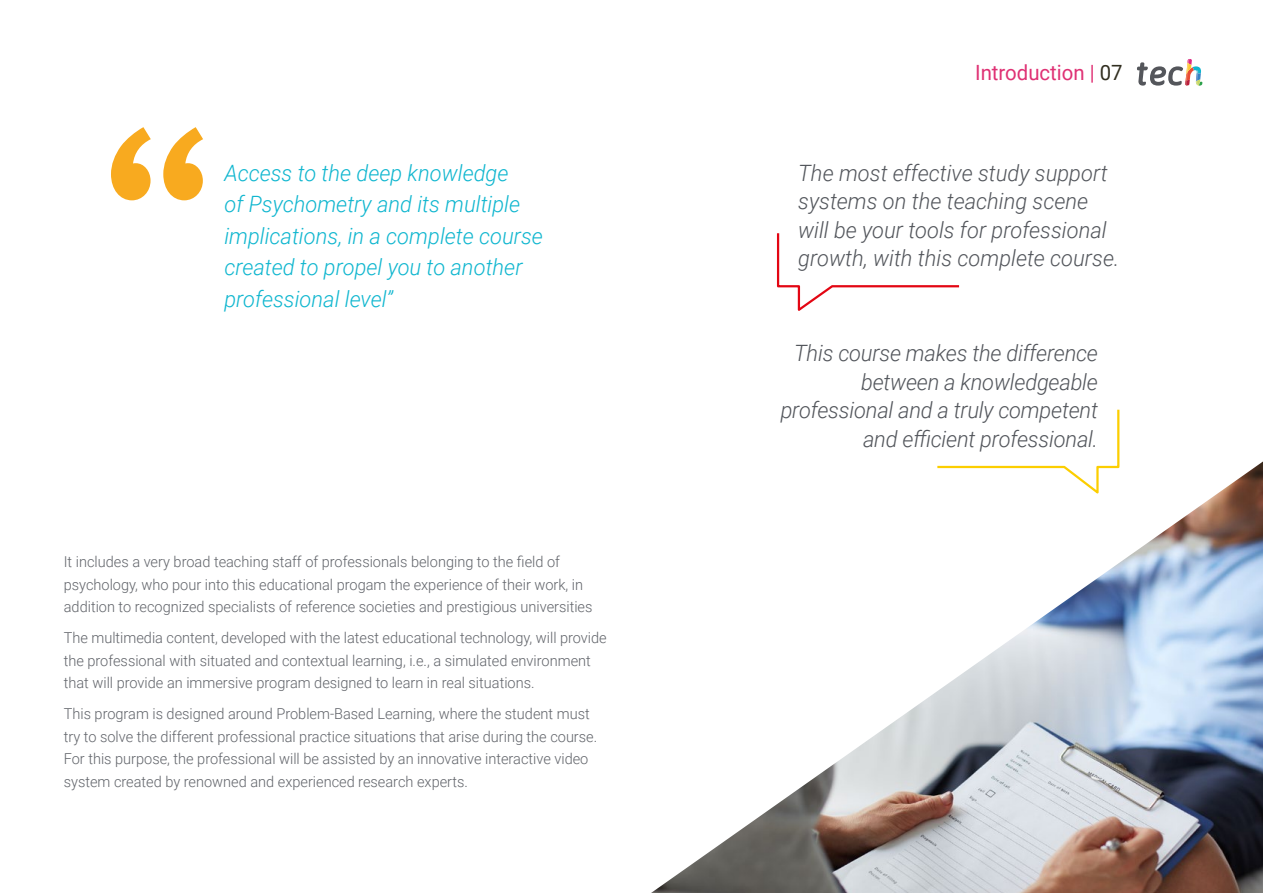
<style>
.page{position:relative;width:1263px;height:893px;background:#fff}
.page>*{position:absolute;margin:0;border:0;box-sizing:border-box;transform-origin:0 0}
.t1{font:italic 300 22.5px/28.5px "Roboto";letter-spacing:-.01em;color:#52555b;text-align:right}
.t2{font:italic 300 22.5px/31.5px "Roboto";color:#0fb6cf}
.t3{font:21px "Roboto";color:#df3174}
.t4{font:300 15px/22.5px "Roboto";color:#61646a}
.s1{color:#312e20}
</style>
<div class="page">
<svg style="left:111px;top:127px;width:92px;height:73px"></svg>
<img style="left:651px;top:461px;width:612px;height:432px">
<svg style="left:935px;top:409px;width:185px;height:88px"></svg>
<svg style="left:777px;top:233px;width:183px;height:78px"></svg>
<svg style="left:1137px;top:59px;width:65px;height:27px"></svg>
<h1 class="t2" style="left:224px;top:156px;width:320px">Access to the deep knowledge<br>of Psychometry and its multiple implications, in a complete course created to propel you to another professional level”</h1>
<p class="t4" style="left:64px;top:550px;width:530px">It includes a very broad teaching staff of professionals belonging to the field of psychology, who pour into this educational progam the experience of their work, in addition to recognized specialists of reference societies and prestigious universities</p>
<p class="t4" style="left:64px;top:626px;width:544px">The multimedia content, developed with the latest educational technology, will provide the professional with situated and contextual learning, i.e., a simulated environment that will provide an immersive program designed to learn in real situations.</p>
<p class="t4" style="left:64px;top:702px;width:535px">This program is designed around Problem-Based Learning, where the student must try to solve the different professional practice situations that arise during the course.<br>For this purpose, the professional will be assisted by an innovative interactive video system created by renowned and experienced research experts.</p>
<h2 class="t3" style="left:975px;top:57px;width:149px">Introduction | <span class="s1">07</span></h2>
<h1 class="t1" style="left:798px;top:157px;width:322px;text-align:left">The most effective study support systems on the teaching scene will be your tools for professional growth, with this complete course.</h1>
<h1 class="t1" style="left:781px;top:338px;width:319px">This course makes the difference between a knowledgeable professional and a truly competent and efficient professional.</h1>
</div>
